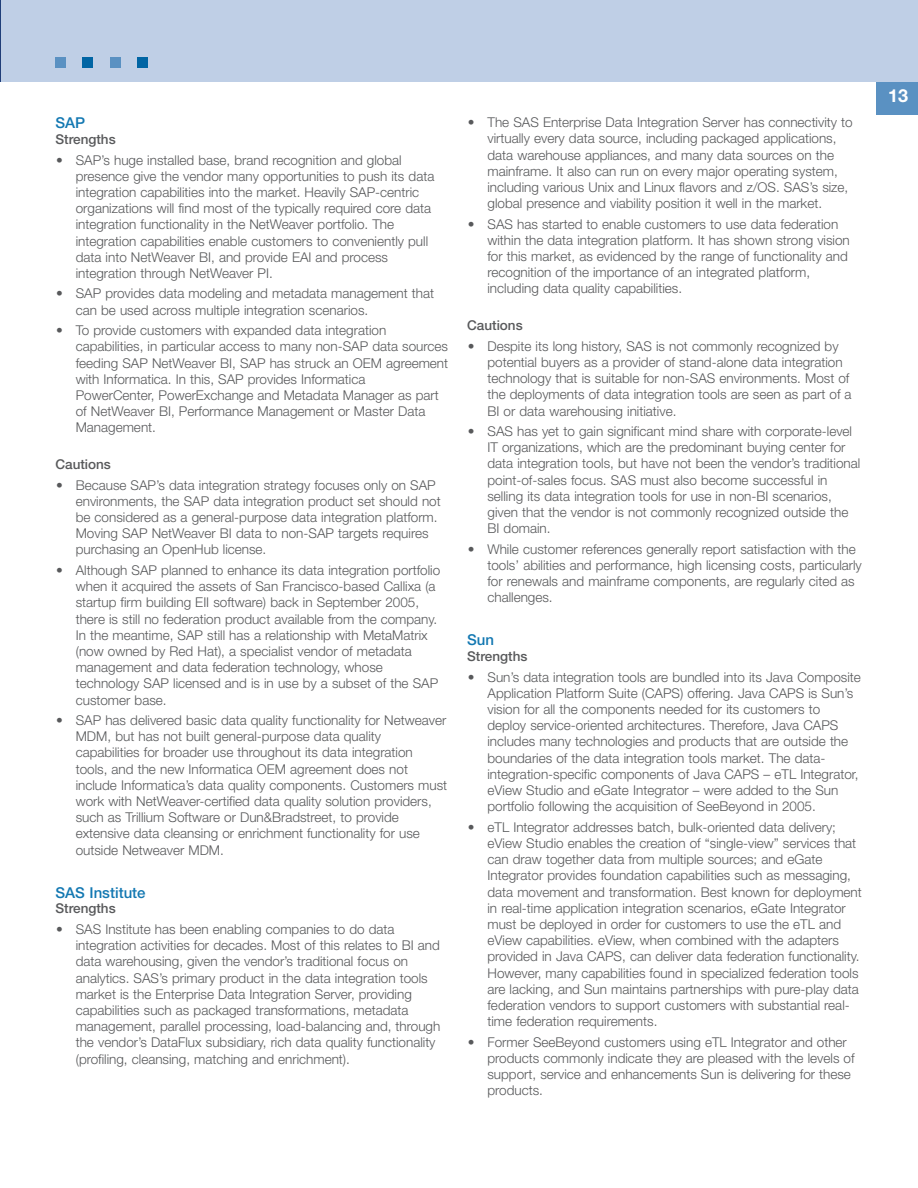
<style>
.page{position:relative;width:918px;height:1188px;background:#fff}
.page>*{position:absolute;margin:0;border:0;box-sizing:border-box;transform-origin:0 0}
.t1{font:700 18px "Helvetica Neue CE";color:#fff}
.t2{font:500 15px "Helvetica Neue";color:#1378b2}
.t3{font:300 13.5px/16.2px "Helvetica Neue";color:#58595b}
.t4{font:500 13.5px "Helvetica Neue";color:#58595b}
</style>
<div class="page">
<div style="left:876px;top:79px;width:42px;height:36px;background:#5a91c2"></div>
<div style="left:0;top:0;width:918px;height:81px;background:#bfcfe6"></div>
<div style="left:55px;top:57px;width:10px;height:11px;background:#5a91c2"></div>
<div style="left:83px;top:57px;width:10px;height:11px;background:#0065a4"></div>
<div style="left:110px;top:57px;width:10px;height:10px;background:#5a91c2"></div>
<div style="left:138px;top:57px;width:10px;height:10px;background:#0065a4"></div>
<img style="left:0;top:0;width:1px;height:81px">
<p class="t2" style="left:56px;top:118px;width:31px">SAP</p>
<p class="t4" style="left:56px;top:134px;width:62px">Strengths</p>
<p class="t3" style="left:76px;top:153px;width:360px;text-indent:-20px">• SAP’s huge installed base, brand recognition and global presence give the vendor many opportunities to push its data integration capabilities into the market. Heavily SAP-centric organizations will find most of the typically required core data integration functionality in the NetWeaver portfolio. The integration capabilities enable customers to conveniently pull data into NetWeaver BI, and provide EAI and process integration through NetWeaver PI.</p>
<p class="t3" style="left:76px;top:287px;width:360px;text-indent:-20px">• SAP provides data modeling and metadata management that can be used across multiple integration scenarios.</p>
<p class="t3" style="left:76px;top:324px;width:374px;text-indent:-20px">• To provide customers with expanded data integration capabilities, in particular access to many non-SAP data sources feeding SAP NetWeaver BI, SAP has struck an OEM agreement with Informatica. In this, SAP provides Informatica<br>PowerCenter, PowerExchange and Metadata Manager as part of NetWeaver BI, Performance Management or Master Data Management.</p>
<p class="t4" style="left:56px;top:459px;width:57px">Cautions</p>
<p class="t3" style="left:76px;top:478px;width:367px;text-indent:-20px">• Because SAP’s data integration strategy focuses only on SAP environments, the SAP data integration product set should not be considered as a general-purpose data integration platform.<br>Moving SAP NetWeaver BI data to non-SAP targets requires purchasing an OpenHub license.</p>
<p class="t3" style="left:76px;top:563px;width:366px;text-indent:-20px">• Although SAP planned to enhance its data integration portfolio when it acquired the assets of San Francisco-based Callixa (a startup firm building EII software) back in September 2005, there is still no federation product available from the company.<br>In the meantime, SAP still has a relationship with MetaMatrix (now owned by Red Hat), a specialist vendor of metadata management and data federation technology, whose technology SAP licensed and is in use by a subset of the SAP customer base.</p>
<p class="t3" style="left:76px;top:713px;width:373px;text-indent:-20px">• SAP has delivered basic data quality functionality for Netweaver MDM, but has not built general-purpose data quality capabilities for broader use throughout its data integration tools, and the new Informatica OEM agreement does not include Informatica’s data quality components. Customers must work with NetWeaver-certified data quality solution providers, such as Trillium Software or Dun&amp;Bradstreet, to provide extensive data cleansing or enrichment functionality for use outside Netweaver MDM.</p>
<p class="t2" style="left:56px;top:887px;width:92px">SAS Institute</p>
<p class="t4" style="left:56px;top:904px;width:62px">Strengths</p>
<p class="t3" style="left:76px;top:922px;width:366px;text-indent:-20px">• SAS Institute has been enabling companies to do data integration activities for decades. Most of this relates to BI and data warehousing, given the vendor’s traditional focus on analytics. SAS’s primary product in the data integration tools market is the Enterprise Data Integration Server, providing capabilities such as packaged transformations, metadata management, parallel processing, load-balancing and, through the vendor’s DataFlux subsidiary, rich data quality functionality (profiling, cleansing, matching and enrichment).</p>
<p class="t3" style="left:487px;top:116px;width:367px;text-indent:-20px">• The SAS Enterprise Data Integration Server has connectivity to virtually every data source, including packaged applications, data warehouse appliances, and many data sources on the mainframe. It also can run on every major operating system, including various Unix and Linux flavors and z/OS. SAS’s size, global presence and viability position it well in the market.</p>
<p class="t3" style="left:487px;top:217px;width:364px;text-indent:-20px">• SAS has started to enable customers to use data federation within the data integration platform. It has shown strong vision for this market, as evidenced by the range of functionality and recognition of the importance of an integrated platform, including data quality capabilities.</p>
<p class="t4" style="left:467px;top:321px;width:57px">Cautions</p>
<p class="t3" style="left:487px;top:339px;width:366px;text-indent:-20px">• Despite its long history, SAS is not commonly recognized by potential buyers as a provider of stand-alone data integration technology that is suitable for non-SAS environments. Most of the deployments of data integration tools are seen as part of a BI or data warehousing initiative.</p>
<p class="t3" style="left:487px;top:424px;width:374px;text-indent:-20px">• SAS has yet to gain significant mind share with corporate-level IT organizations, which are the predominant buying center for data integration tools, but have not been the vendor’s traditional point-of-sales focus. SAS must also become successful in selling its data integration tools for use in non-BI scenarios, given that the vendor is not commonly recognized outside the BI domain.</p>
<p class="t3" style="left:487px;top:542px;width:376px;text-indent:-20px">• While customer references generally report satisfaction with the tools’ abilities and performance, high licensing costs, particularly for renewals and mainframe components, are regularly cited as challenges.</p>
<p class="t2" style="left:467px;top:635px;width:28px">Sun</p>
<p class="t4" style="left:467px;top:652px;width:62px">Strengths</p>
<p class="t3" style="left:488px;top:670px;width:375px;text-indent:-20px">• Sun’s data integration tools are bundled into its Java Composite Application Platform Suite (CAPS) offering. Java CAPS is Sun’s vision for all the components needed for its customers to deploy service-oriented architectures. Therefore, Java CAPS includes many technologies and products that are outside the boundaries of the data integration tools market. The data&shy;integration-specific components of Java CAPS – eTL Integrator, eView Studio and eGate Integrator – were added to the Sun portfolio following the acquisition of SeeBeyond in 2005.</p>
<p class="t3" style="left:488px;top:820px;width:376px;text-indent:-20px">• eTL Integrator addresses batch, bulk-oriented data delivery; eView Studio enables the creation of “single-view” services that can draw together data from multiple sources; and eGate Integrator provides foundation capabilities such as messaging, data movement and transformation. Best known for deployment in real-time application integration scenarios, eGate Integrator must be deployed in order for customers to use the eTL and eView capabilities. eView, when combined with the adapters provided in Java CAPS, can deliver data federation functionality.<br>However, many capabilities found in specialized federation tools are lacking, and Sun maintains partnerships with pure-play data federation vendors to support customers with substantial real&shy;time federation requirements.</p>
<p class="t3" style="left:488px;top:1035px;width:369px;text-indent:-20px">• Former SeeBeyond customers using eTL Integrator and other products commonly indicate they are pleased with the levels of support, service and enhancements Sun is delivering for these products.</p>
<h1 class="t1" style="left:888px;top:90px;width:22px">13</h1>
</div>
